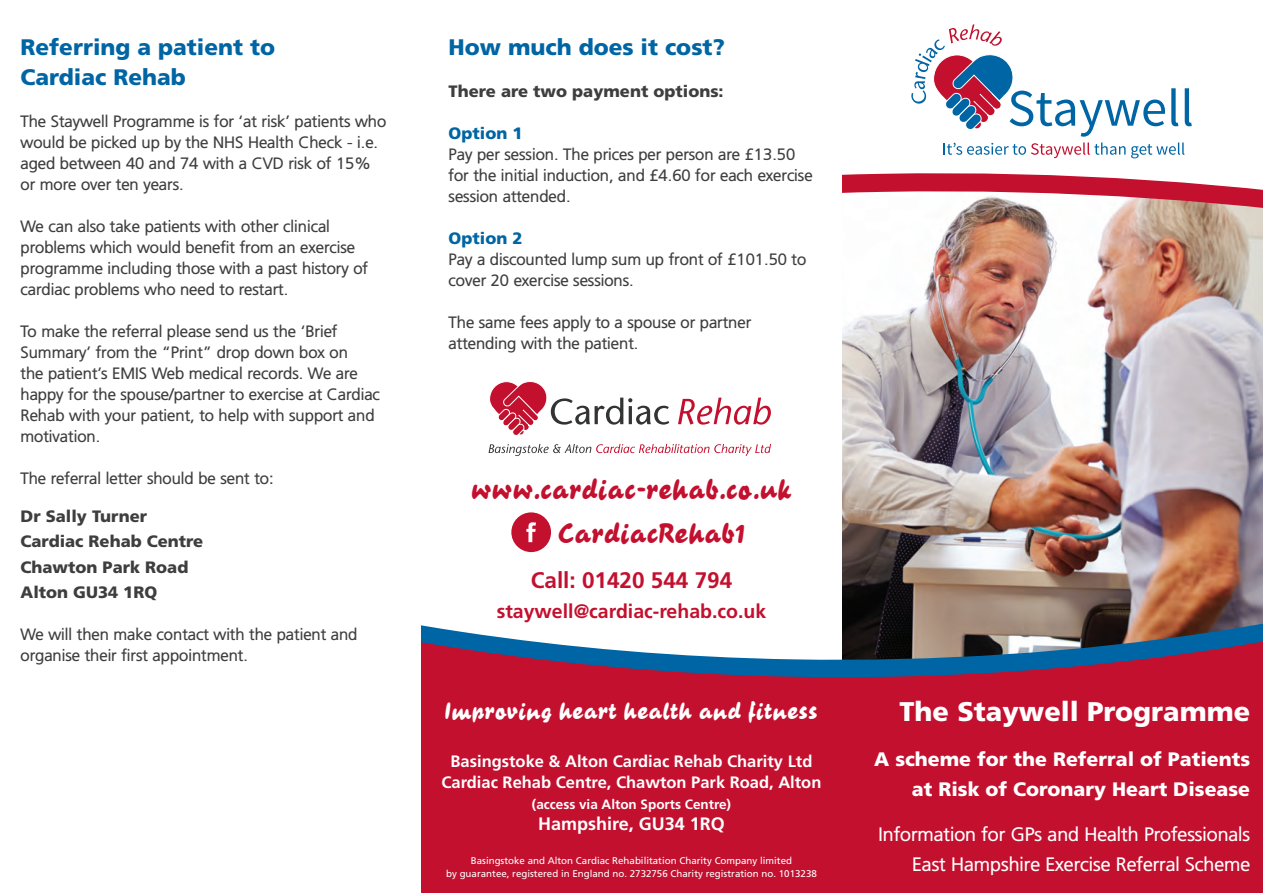
<style>
.page{position:relative;width:1263px;height:893px;background:#fff}
.page>*{position:absolute;margin:0;border:0;box-sizing:border-box;transform-origin:0 0}
.t1{font:27px "Casual Contact MF";color:#c3102f}
.t2{font:900 27px "Frutiger";color:#fff}
.t3{font:900 22.5px/30px "Frutiger";color:#0065a4}
.t4{font:22.5px "Casual Contact MF";color:#fff}
.heading_1{font:700 22.5px "Frutiger LT";color:#c3102f}
.t5{font:19.5px "Frutiger";color:#fff}
.t6{font:900 19.5px/30px "Frutiger";color:#fff;text-align:right}
.heading_1-2{font:700 19.5px "Frutiger LT";color:#c3102f}
.body_text{font:700 18px "Frutiger LT";color:#fff}
.t7{font:16.5px/21px "Frutiger";color:#3e3e3f}
.t8{font:900 16.5px "Frutiger";color:#3e3e3f}
.body_text-2{font:700 16.5px "Frutiger LT";color:#fff}
.t9{font:900 16.5px "Frutiger";color:#0065a4}
.body_text-3{font:700 13.5px "Frutiger LT";color:#fff}
.body_text-4{font:9.75px "Frutiger LT";color:#fff}
</style>
<div class="page">
<img style="left:842px;top:261px;width:421px;height:342px">
<svg style="left:842px;top:603px;width:421px;height:18px;background:#785e52"></svg>
<svg style="left:421px;top:621px;width:842px;height:272px;background:#b52542"></svg>
<img style="left:842px;top:173px;width:421px;height:88px">
<div style="left:511px;top:512px;width:40px;height:40px;background:#c3102f;border-radius:50%"></div>
<svg style="left:526px;top:522px;width:10px;height:20px"></svg>
<svg style="left:944px;top:143px;width:181px;height:15px"></svg>
<svg style="left:1131px;top:143px;width:53px;height:15px"></svg>
<svg style="left:1171px;top:88px;width:7px;height:38px"></svg>
<svg style="left:1185px;top:88px;width:7px;height:38px"></svg>
<svg style="left:911px;top:24px;width:254px;height:113px"></svg>
<svg style="left:489px;top:381px;width:180px;height:55px"></svg>
<svg style="left:678px;top:398px;width:93px;height:27px"></svg>
<svg style="left:488px;top:444px;width:283px;height:12px"></svg>
<p class="t3" style="left:21px;top:32px;width:256px">Referring a patient to<br>Cardiac Rehab</p>
<p class="t7" style="left:21px;top:111px;width:367px">The Staywell Programme is for ‘at risk’ patients who would be picked up by the NHS Health Check - i.e. aged between 40 and 74 with a CVD risk of 15% or more over ten years.</p>
<p class="t7" style="left:21px;top:216px;width:349px">We can also take patients with other clinical problems which would benefit from an exercise programme including those with a past history of cardiac problems who need to restart.</p>
<p class="t7" style="left:21px;top:321px;width:361px">To make the referral please send us the ‘Brief Summary’ from the “Print” drop down box on<br>the patient’s EMIS Web medical records. We are happy for the spouse/partner to exercise at Cardiac Rehab with your patient, to help with support and motivation.</p>
<p class="t7" style="left:21px;top:468px;width:255px">The referral letter should be sent to:</p>
<p class="t8" style="left:21px;top:506px;width:128px">Dr Sally Turner</p>
<p class="t8" style="left:21px;top:531px;width:184px">Cardiac Rehab Centre</p>
<p class="t8" style="left:21px;top:557px;width:169px">Chawton Park Road</p>
<p class="t8" style="left:21px;top:582px;width:138px">Alton GU34 1RQ</p>
<p class="t7" style="left:21px;top:624px;width:338px">We will then make contact with the patient and organise their first appointment.</p>
<p class="t3" style="left:449px;top:32px;width:278px">How much does it cost?</p>
<p class="t8" style="left:449px;top:81px;width:276px">There are two payment options:</p>
<p class="t9" style="left:449px;top:123px;width:75px">Option 1</p>
<p class="t7" style="left:449px;top:144px;width:365px">Pay per session. The prices per person are £13.50 for the initial induction, and £4.60 for each exercise session attended.</p>
<p class="t9" style="left:449px;top:228px;width:75px">Option 2</p>
<p class="t7" style="left:449px;top:249px;width:359px">Pay a discounted lump sum up front of £101.50 to cover 20 exercise sessions.</p>
<p class="t7" style="left:449px;top:312px;width:304px">The same fees apply to a spouse or partner attending with the patient.</p>
<p class="t1" style="left:471px;top:473px;width:322px">www.cardiac-rehab.co.uk</p>
<p class="t1" style="left:558px;top:516px;width:188px">CardiacRehab1</p>
<p class="heading_1" style="left:531px;top:567px;width:203px">Call: 01420 544 794</p>
<p class="heading_1-2" style="left:497px;top:600px;width:271px">staywell@cardiac-rehab.co.uk</p>
<p class="t4" style="left:445px;top:697px;width:374px">Improving heart health and fitness</p>
<p class="body_text-2" style="left:450px;top:752px;width:363px">Basingstoke &amp; Alton Cardiac Rehab Charity Ltd</p>
<p class="body_text-2" style="left:441px;top:773px;width:381px">Cardiac Rehab Centre, Chawton Park Road, Alton</p>
<p class="body_text-3" style="left:532px;top:796px;width:201px">(access via Alton Sports Centre)</p>
<p class="body_text" style="left:538px;top:813px;width:188px">Hampshire, GU34 1RQ</p>
<p class="body_text-4" style="left:471px;top:854px;width:323px">Basingstoke and Alton Cardiac Rehabilitation Charity Company limited</p>
<p class="body_text-4" style="left:446px;top:868px;width:372px">by guarantee, registered in England no. 2732756 Charity registration no. 1013238</p>
<p class="t2" style="left:899px;top:695px;width:352px">The Staywell Programme</p>
<p class="t6" style="left:874px;top:744px;width:377px">A scheme for the Referral of Patients at Risk of Coronary Heart Disease</p>
<p class="t5" style="left:878px;top:823px;width:373px">Information for GPs and Health Professionals</p>
<p class="t5" style="left:912px;top:853px;width:339px">East Hampshire Exercise Referral Scheme</p>
</div>
